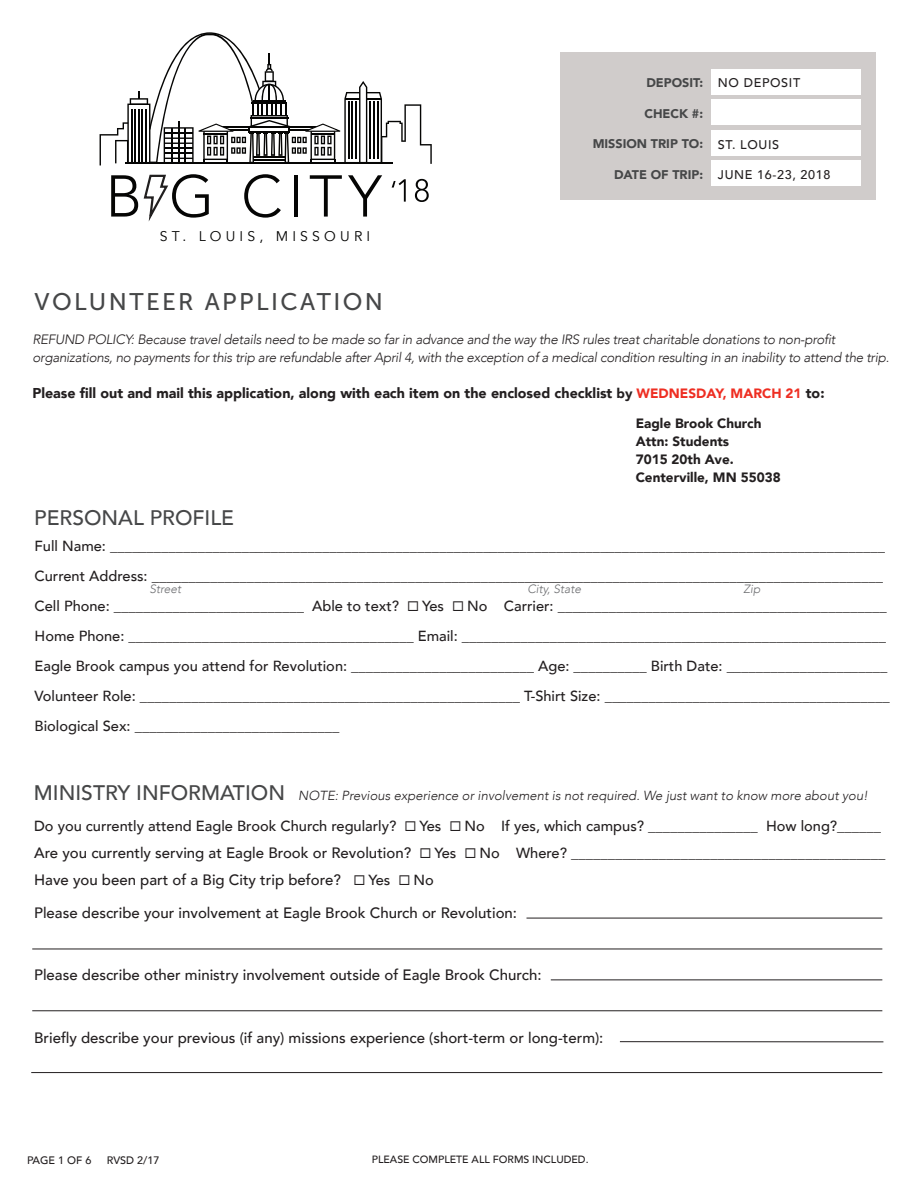
<style>
.page{position:relative;width:918px;height:1188px;background:#fff}
.page>*{position:absolute;margin:0;border:0;box-sizing:border-box;transform-origin:0 0}
.t1{font:300 58.35px "Avenir";color:#050504}
.t2{font:24px "Museo Sans 500";letter-spacing:.1em;color:#464748}
.t3{font:500 21px "Avenir";color:#464748}
.t4{font:500 15px "Avenir";color:#231f20}
.t5{font:500 14.7px/27px "Avenir";color:#231f20}
.t6{font:900 14.25px "Avenir";color:#231f20}
.t7{font:13.95px "Avenir";letter-spacing:.3em;color:#050504}
.t8{font:italic 300 13.5px/18px "Avenir";letter-spacing:-.02em;color:#231f20}
.t9{font:900 13.5px "Avenir";color:#231f20}
.t10{font:italic 300 13.2px "Avenir";color:#231f20}
.t11{font:900 12.6px "Avenir";color:#464748}
.t12{font:500 12.6px "Avenir";letter-spacing:.05em;color:#231f20}
.t13{font:italic 300 12px "Avenir";color:#6c6d70}
.t14{font:500 10.8px "Avenir";color:#231f20}
.t15{font:500 10.5px "Avenir";color:#231f20}
.s1{font-size:13.5px}
.s2{font-size:13.5px;color:#ee2e22}
.s3{font-size:15px}
.s4{font-size:14.7px}
</style>
<div class="page">
<svg style="left:392px;top:179px;width:14px;height:23px"></svg>
<svg style="left:415px;top:179px;width:14px;height:23px"></svg>
<svg style="left:143px;top:174px;width:26px;height:48px"></svg>
<svg style="left:100px;top:32px;width:332px;height:133px"></svg>
<div style="left:561px;top:52px;width:315px;height:148px;background:#d0cccb"></div>
<div style="left:712px;top:99px;width:149px;height:26px;background:#fff"></div>
<div style="left:712px;top:160px;width:149px;height:26px;background:#fff"></div>
<div style="left:712px;top:69px;width:149px;height:26px;background:#fff"></div>
<div style="left:712px;top:130px;width:149px;height:26px;background:#fff"></div>
<hr style="left:32px;top:1011px;width:850px;height:1px;background:#231f20">
<hr style="left:551px;top:980px;width:331px;height:1px;background:#231f20">
<hr style="left:526px;top:918px;width:356px;height:1px;background:#231f20">
<hr style="left:32px;top:949px;width:850px;height:1px;background:#231f20">
<hr style="left:620px;top:1041px;width:263px;height:1px;background:#231f20">
<hr style="left:31px;top:1072px;width:851px;height:1px;background:#231f20">
<p class="t1" style="left:106px;top:162px;width:278px">B G CITY</p>
<p class="t7" style="left:160px;top:228px;width:212px">ST. LOUIS, MISSOURI</p>
<p class="t2" style="left:35px;top:288px;width:350px">VOLUNTEER APPLICATION</p>
<p class="t11" style="left:646px;top:72px;width:58px">DEPOSIT:</p>
<p class="t11" style="left:644px;top:102px;width:60px">CHECK #:</p>
<p class="t11" style="left:593px;top:133px;width:112px">MISSION TRIP TO:</p>
<p class="t11" style="left:614px;top:164px;width:90px">DATE OF TRIP:</p>
<p class="t12" style="left:718px;top:72px;width:84px">NO DEPOSIT</p>
<p class="t12" style="left:718px;top:133px;width:63px">ST. LOUIS</p>
<p class="t12" style="left:718px;top:164px;width:114px">JUNE 16-23, 2018</p>
<p class="t8" style="left:32px;top:330px;width:858px">REFUND POLICY: Because travel details need to be made so far in advance and the way the IRS rules treat charitable donations to non-profit organizations, no payments for this trip are refundable after April 4, with the exception of a medical condition resulting in an inability to attend the trip.</p>
<p class="t6" style="left:32px;top:381px;width:794px">Please fill out and mail this application, along with each item on the enclosed checklist <span class="s1">by</span> <span class="s2">WEDNESDAY, MARCH 21</span> to:</p>
<p class="t9" style="left:636px;top:412px;width:127px">Eagle Brook Church</p>
<p class="t9" style="left:636px;top:430px;width:95px">Attn: Students</p>
<p class="t9" style="left:636px;top:448px;width:100px">7015 20th Ave.</p>
<p class="t9" style="left:636px;top:466px;width:146px">Centerville, MN 55038</p>
<p class="t3" style="left:34px;top:499px;width:201px">PERSONAL PROFILE</p>
<p class="t5" style="left:34px;top:532px;width:852px">Full Name: __________________________________________________________________________________________________________</p>
<p class="t5" style="left:34px;top:562px;width:850px">Current Address: ____________________________________________________________________________________________________</p>
<p class="t5" style="left:34px;top:592px;width:854px">Cell Phone: __________________________ Able to text? ◻ Yes ◻ No Carrier: _____________________________________________</p>
<p class="t5" style="left:34px;top:622px;width:853px">Home Phone: _______________________________________ Email: __________________________________________________________</p>
<p class="t5" style="left:34px;top:652px;width:855px">Eagle Brook campus you attend for Revolution: _________________________ Age: __________ Birth Date: ______________________</p>
<p class="t5" style="left:34px;top:682px;width:857px">Volunteer Role: ____________________________________________________ T-Shirt Size: _______________________________________</p>
<p class="t5" style="left:34px;top:712px;width:307px">Biological Sex: ____________________________</p>
<p class="t13" style="left:149px;top:582px;width:33px">Street</p>
<p class="t13" style="left:527px;top:582px;width:55px">City, State</p>
<p class="t13" style="left:743px;top:582px;width:18px">Zip</p>
<p class="t3" style="left:34px;top:775px;width:253px">MINISTRY INFORMATION</p>
<p class="t10" style="left:298px;top:787px;width:571px">NOTE: Previous experience or involvement is not required. We just want to know more about you!</p>
<p class="t5" style="left:34px;top:812px;width:853px">Do you currently attend Eagle Brook Church regularly? ◻ Yes ◻ No If yes, which campus? _______________ How long?______<br><span class="s3">Are you currently serving at Eagle Brook or Revolution?</span> ◻ Yes ◻ No Where? ___________________________________________</p>
<p class="t4" style="left:34px;top:867px;width:401px">Have you been part of a Big City trip before? ◻ <span class="s4">Yes</span> ◻ <span class="s4">No</span></p>
<p class="t4" style="left:34px;top:900px;width:484px">Please describe your involvement at Eagle Brook Church or Revolution:</p>
<p class="t4" style="left:34px;top:961px;width:509px">Please describe other ministry involvement outside of Eagle Brook Church:</p>
<p class="t4" style="left:34px;top:1024px;width:571px">Briefly describe your previous (if any) missions experience (short-term or long-term):</p>
<p class="t14" style="left:27px;top:1150px;width:66px">PAGE 1 OF 6</p>
<p class="t14" style="left:107px;top:1150px;width:54px">RVSD 2/17</p>
<p class="t15" style="left:372px;top:1151px;width:218px">PLEASE COMPLETE ALL FORMS INCLUDED.</p>
</div>
